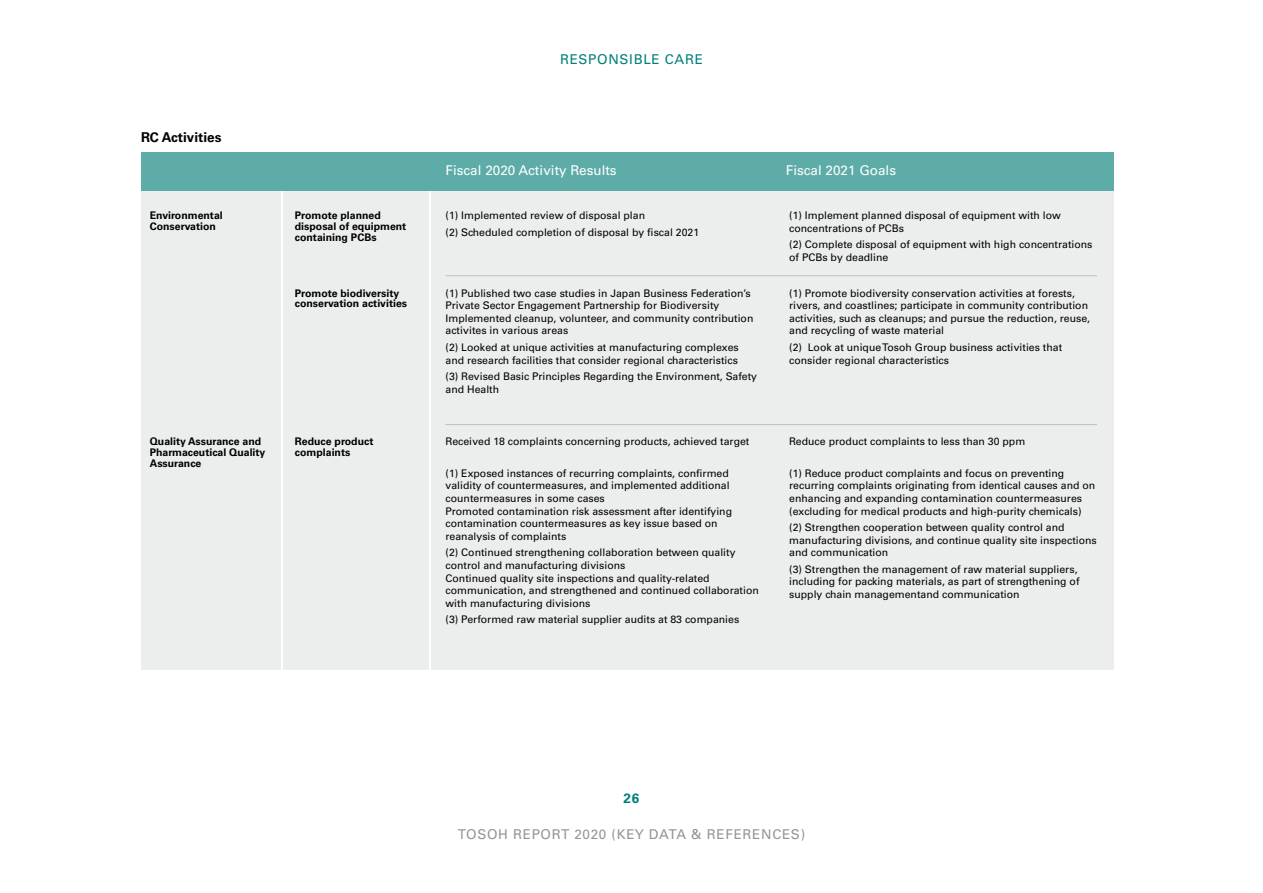
<style>
.page{position:relative;width:1263px;height:893px;background:#fff}
.page>*{position:absolute;margin:0;border:0;box-sizing:border-box;transform-origin:0 0}
.t1{font:13.5px "Univers LT Std";color:#fff}
.t2{font:13.5px "Univers LT Std";letter-spacing:.05em;color:#939598}
.t3{font:13.5px "Univers LT Std";letter-spacing:.05em;color:#008079}
.t4{font:700 13.5px "Univers LT Std";color:#000}
.t5{font:700 13.5px "Univers LT Std";color:#008079}
.t6{font:10.5px/12.6px "Univers LT Std";color:#010000}
.t7{font:700 10.5px/10.8px "Univers LT Std";color:#000}
</style>
<div class="page">
<div style="left:141px;top:185px;width:972px;height:485px;background:#eceded"></div>
<hr style="left:281px;top:190px;width:2px;height:579px;background:#fff">
<hr style="left:429px;top:190px;width:2px;height:579px;background:#fff">
<hr style="left:446px;top:275px;width:651px;height:1px;background:#c0bfbf">
<hr style="left:446px;top:424px;width:651px;height:1px;background:#c0bfbf">
<div style="left:141px;top:152px;width:972px;height:38px;background:#5daca7"></div>
<p class="t4" style="left:141px;top:129px;width:82px">RC Activities</p>
<p class="t7" style="left:150px;top:210px;width:75px">Environmental<br>Conservation</p>
<p class="t7" style="left:295px;top:210px;width:113px">Promote planned disposal of equipment containing PCBs</p>
<p class="t7" style="left:295px;top:288px;width:114px">Promote biodiversity conservation activities</p>
<p class="t7" style="left:150px;top:436px;width:117px">Quality Assurance and<br>Pharmaceutical Quality<br>Assurance</p>
<p class="t7" style="left:295px;top:436px;width:80px">Reduce product complaints</p>
<p class="t3" style="left:560px;top:51px;width:144px">RESPONSIBLE CARE</p>
<p class="t1" style="left:445px;top:162px;width:173px">Fiscal 2020 Activity Results</p>
<p class="t1" style="left:786px;top:162px;width:112px">Fiscal 2021 Goals</p>
<p class="t6" style="left:446px;top:207px;width:255px;line-height:16.5px">(1) Implemented review of disposal plan<br>(2) Scheduled completion of disposal by fiscal 2021</p>
<p class="t6" style="left:446px;top:287px;width:309px">(1) Published two case studies in Japan Business Federation’s Private Sector Engagement Partnership for Biodiversity Implemented cleanup, volunteer, and community contribution activites in various areas</p>
<p class="t6" style="left:446px;top:341px;width:295px">(2) Looked at unique activities at manufacturing complexes and research facilities that consider regional characteristics</p>
<p class="t6" style="left:446px;top:370px;width:313px">(3) Revised Basic Principles Regarding the Environment, Safety and Health</p>
<p class="t6" style="left:789px;top:209px;width:273px">(1) Implement planned disposal of equipment with low concentrations of PCBs</p>
<p class="t6" style="left:789px;top:238px;width:305px">(2) Complete disposal of equipment with high concentrations of PCBs by deadline</p>
<p class="t6" style="left:789px;top:287px;width:302px">(1) Promote biodiversity conservation activities at forests, rivers, and coastlines; participate in community contribution activities, such as cleanups; and pursue the reduction, reuse, and recycling of waste material</p>
<p class="t6" style="left:789px;top:341px;width:274px">(2) Look at unique Tosoh Group business activities that consider regional characteristics</p>
<p class="t6" style="left:446px;top:435px;width:305px">Received 18 complaints concerning products, achieved target</p>
<p class="t6" style="left:446px;top:467px;width:288px">(1) Exposed instances of recurring complaints, confirmed validity of countermeasures, and implemented additional countermeasures in some cases<br>Promoted contamination risk assessment after identifying contamination countermeasures as key issue based on reanalysis of complaints</p>
<p class="t6" style="left:446px;top:546px;width:315px">(2) Continued strengthening collaboration between quality control and manufacturing divisions<br>Continued quality site inspections and quality-related communication, and strengthened and continued collaboration with manufacturing divisions</p>
<p class="t6" style="left:446px;top:613px;width:295px">(3) Performed raw material supplier audits at 83 companies</p>
<p class="t6" style="left:789px;top:435px;width:238px">Reduce product complaints to less than 30 ppm</p>
<p class="t6" style="left:789px;top:467px;width:308px">(1) Reduce product complaints and focus on preventing recurring complaints originating from identical causes and on enhancing and expanding contamination countermeasures (excluding for medical products and high-purity chemicals)</p>
<p class="t6" style="left:789px;top:521px;width:309px">(2) Strengthen cooperation between quality control and manufacturing divisions, and continue quality site inspections and communication</p>
<p class="t6" style="left:789px;top:563px;width:292px">(3) Strengthen the management of raw material suppliers, including for packing materials, as part of strengthening of supply chain managementand communication</p>
<p class="t5" style="left:624px;top:791px;width:17px">26</p>
<p class="t2" style="left:458px;top:826px;width:349px">TOSOH REPORT 2020 (KEY DATA &amp; REFERENCES)</p>
</div>
